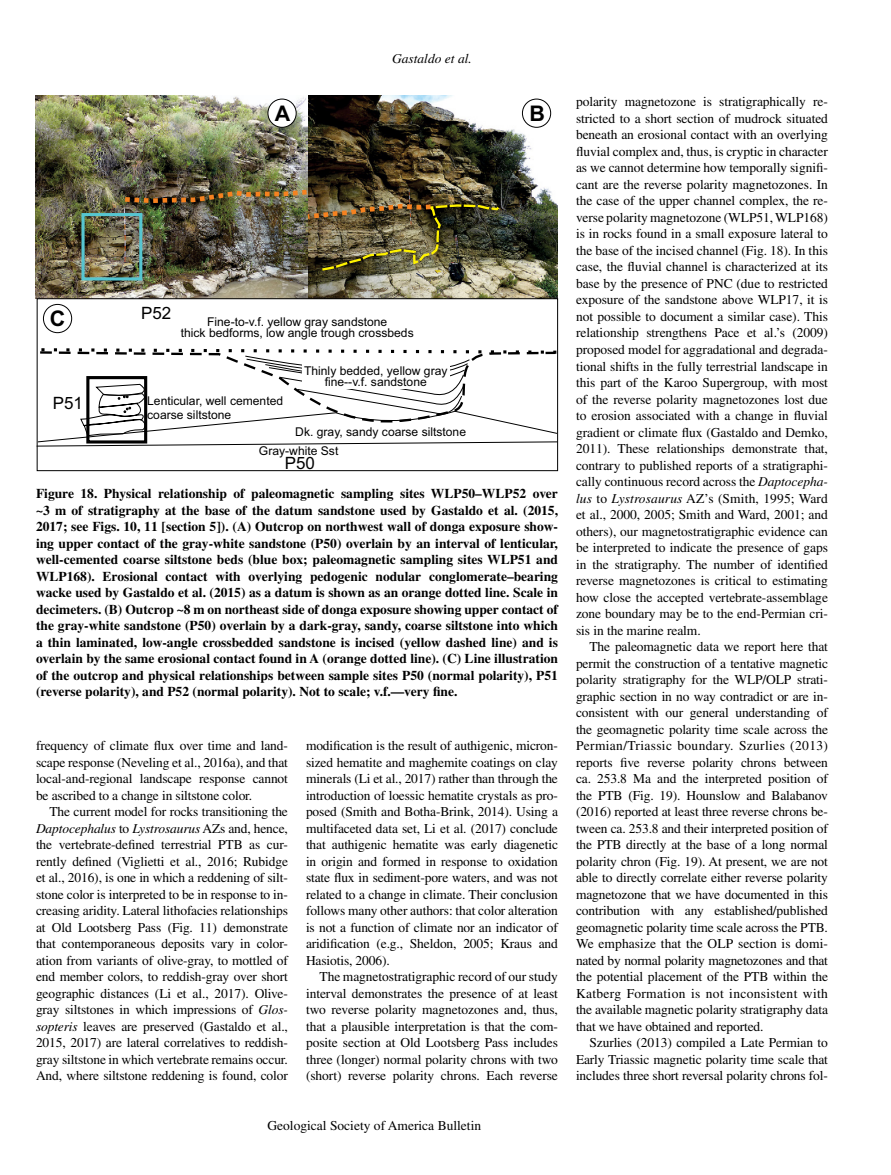
<style>
.page{position:relative;width:891px;height:1175px;background:#fff}
.page>*{position:absolute;margin:0;border:0;box-sizing:border-box;transform-origin:0 0}
.t1{font:700 21.45px "Arial";color:#000}
.t2{font:16.95px "Arial";color:#000}
.t3{font:13.5px/16.5px "Times LT Std";letter-spacing:-.01em;color:#000;text-align:justify}
.t4{font:700 13.5px/16.5px "Times LT Std";color:#000;text-align:justify}
.t5{font:italic 13.5px "Times LT Std";color:#000}
.t6{font:12.15px/11.6px "Arial";color:#000;text-align:center}
.s1{font-style:italic}
.s2{color:#fff}
</style>
<div class="page">
<img style="left:307px;top:95px;width:251px;height:203px">
<img style="left:36px;top:95px;width:271px;height:203px">
<img style="left:120px;top:187px;width:382px;height:85px">
<div style="left:81px;top:213px;width:61px;height:67px;border:3px solid #56c5d0"></div>
<svg style="left:36px;top:298px;width:522px;height:173px"></svg>
<svg style="left:36px;top:346px;width:522px;height:101px"></svg>
<div style="left:302px;top:363px;width:147px;height:26px;background:#fff"></div>
<div style="left:86px;top:376px;width:61px;height:67px;border:3px solid #000"></div>
<svg style="left:267px;top:98px;width:31px;height:31px"></svg>
<div style="left:268px;top:99px;width:29px;height:29px;border:1px solid #000;border-radius:50%"></div>
<svg style="left:42px;top:303px;width:31px;height:31px"></svg>
<div style="left:43px;top:304px;width:29px;height:29px;border:1px solid #000;border-radius:50%"></div>
<svg style="left:521px;top:98px;width:31px;height:31px"></svg>
<div style="left:522px;top:99px;width:29px;height:29px;border:1px solid #000;border-radius:50%"></div>
<h1 class="t1" style="left:275px;top:99px;width:17px">A</h1>
<p class="t5" style="left:392px;top:51px;width:81px">Gastaldo et al.</p>
<h1 class="t1" style="left:529px;top:99px;width:17px">B</h1>
<h1 class="t1" style="left:50px;top:304px;width:17px">C</h1>
<p class="t2" style="left:53px;top:392px;width:32px">P51</p>
<p class="t2" style="left:141px;top:301px;width:32px">P52</p>
<p class="t6" style="left:181px;top:316px;width:234px">Fine-to-v.f. yellow gray sandstone<br>thick bedforms, low angle trough crossbeds</p>
<p class="t6" style="left:304px;top:365px;width:145px">Thinly bedded, yellow gray fine--v.f. sandstone</p>
<p class="t6" style="left:147px;top:394px;width:138px;line-height:13.5px;text-align:left">Lenticular, well cemented coarse siltstone</p>
<p class="t6" style="left:295px;top:426px;width:172px">Dk. gray, sandy coarse siltstone</p>
<p class="t6" style="left:259px;top:444px;width:81px">Gray-white Sst</p>
<p class="t2" style="left:285px;top:452px;width:32px">P50</p>
<p class="t4" style="left:36px;top:485px;width:524px">Figure 18. Physical relationship of paleomagnetic sampling sites WLP50–WLP52 over ~3 m of stratigraphy at the base of the datum sandstone used by Gastaldo et al. (2015, 2017; see Figs. 10, 11 [section 5]). (A) Outcrop on northwest wall of donga exposure show&shy;ing upper contact of the gray-white sandstone (P50) overlain by an interval of lenticular, well-cemented coarse siltstone beds (blue box; paleomagnetic sampling sites WLP51 and WLP168). Erosional contact with overlying pedogenic nodular conglomerate–bearing wacke used by Gastaldo et al. (2015) as a datum is shown as an orange dotted line. Scale in decimeters. (B) Outcrop ~8 m on northeast side of donga exposure showing upper contact of the gray-white sandstone (P50) overlain by a dark-gray, sandy, coarse siltstone into which a thin laminated, low-angle crossbedded sandstone is incised (yellow dashed line) and is overlain by the same erosional contact found in A (orange dotted line). (C) Line illustration of the outcrop and physical relationships between sample sites P50 (normal polarity), P51 (reverse polarity), and P52 (normal polarity). Not to scale; v.f.—very fine.</p>
<p class="t3" style="left:36px;top:737px;width:254px">frequency of climate flux over time and land&shy;scape response (Neveling et al., 2016a), and that local-and-regional landscape response cannot be ascribed to a change in siltstone color.</p>
<p class="t3" style="left:36px;top:803px;width:254px;text-indent:14px">The current model for rocks transitioning the <span class="s1">Daptocephalus</span> to <span class="s1">Lystrosaurus</span> AZs and, hence, the vertebrate-defined terrestrial PTB as cur&shy;rently defined (Viglietti et al., 2016; Rubidge et al., 2016), is one in which a reddening of silt&shy;stone color is interpreted to be in response to in&shy;creasing aridity. Lateral lithofacies relationships at Old Lootsberg Pass (Fig. 11) demonstrate that contemporaneous deposits vary in color&shy;ation from variants of olive-gray, to mottled of end member colors, to reddish-gray over short geographic distances (Li et al., 2017). Olive&shy;gray siltstones in which impressions of <span class="s1">Glos&shy;sopteris</span> leaves are preserved (Gastaldo et al., 2015, 2017) are lateral correlatives to reddish&shy;gray siltstone in which vertebrate remains occur.<br>And, where siltstone reddening is found, color</p>
<p class="t3" style="left:306px;top:737px;width:254px">modification is the result of authigenic, micron&shy;sized hematite and maghemite coatings on clay minerals (Li et al., 2017) rather than through the introduction of loessic hematite crystals as pro&shy;posed (Smith and Botha-Brink, 2014). Using a multifaceted data set, Li et al. (2017) conclude that authigenic hematite was early diagenetic in origin and formed in response to oxidation state flux in sediment-pore waters, and was not related to a change in climate. Their conclusion follows many other authors: that color alteration is not a function of climate nor an indicator of aridification (e.g., Sheldon, 2005; Kraus and Hasiotis, 2006).</p>
<p class="t3" style="left:306px;top:968px;width:254px;text-indent:14px">The magnetostratigraphic record of our study interval demonstrates the presence of at least two reverse polarity magnetozones and, thus, that a plausible interpretation is that the com&shy;posite section at Old Lootsberg Pass includes three (longer) normal polarity chrons with two (short) reverse polarity chrons. Each reverse</p>
<p class="t3" style="left:576px;top:94px;width:254px">polarity magnetozone is stratigraphically re&shy;stricted to a short section of mudrock situated beneath an erosional contact with an overlying fluvial complex and, thus, is cryptic in character as we cannot determine how temporally signifi&shy;cant are the reverse polarity magnetozones. In the case of the upper channel complex, the re&shy;verse polarity magnetozone (WLP51, WLP168) is in rocks found in a small exposure lateral to the base of the incised channel (Fig. 18). In this case, the fluvial channel is characterized at its base by the presence of PNC (due to restricted exposure of the sandstone above WLP17, it is not possible to document a similar case). This relationship strengthens Pace et al.’s (2009) proposed model for aggradational and degrada&shy;tional shifts in the fully terrestrial landscape in this part of the Karoo Supergroup, with most of the reverse polarity magnetozones lost due to erosion associated with a change in fluvial gradient or climate flux (Gastaldo and Demko, 2011). These relationships demonstrate that, contrary to published reports of a stratigraphi&shy;cally continuous record across the <span class="s1">Daptocepha&shy;lus</span> to <span class="s1">Lystrosaurus</span> AZ’s (Smith, 1995; Ward et al., 2000, 2005; Smith and Ward, 2001; and others), our magnetostratigraphic evidence can be interpreted to indicate the presence of gaps in the stratigraphy. The number of identified reverse magnetozones is critical to estimating how close the accepted vertebrate-assemblage zone boundary may be to the end-Permian cri&shy;sis in the marine realm.</p>
<p class="t3" style="left:576px;top:638px;width:254px;text-indent:14px">The paleomagnetic data we report here that permit the construction of a tentative magnetic polarity stratigraphy for the WLP/OLP strati&shy;graphic section in no way contradict or are in&shy;consistent with our general understanding of the geomagnetic polarity time scale across the Permian/Triassic boundary. Szurlies (2013) reports five reverse polarity chrons between ca. 253.8 Ma and the interpreted position of the PTB (Fig. 19). Hounslow and Balabanov (2016) reported at least three reverse chrons be&shy;tween ca. 253.8 and their interpreted position of the PTB directly at the base of a long normal polarity chron (Fig. 19). At present, we are not able to directly correlate either reverse polarity magnetozone that we have documented in this contribution with any established/published geomagnetic polarity time scale across the PTB.<br>We emphasize that the OLP section is domi&shy;nated by normal polarity magnetozones and that the potential placement of the PTB within the Katberg Formation is not inconsistent with the available magnetic polarity stratigraphy data that we have obtained and reported.</p>
<p class="t3" style="left:576px;top:1034px;width:254px;text-indent:14px">Szurlies (2013) compiled a Late Permian to Early Triassic magnetic polarity time scale that includes three short reversal polarity chrons fol-</p>
<p class="t3" style="left:267px;top:1117px;width:331px">Geological Society of America Bulletin<span class="s2">, v. 1XX, no. XX/XX</span></p>
</div>
